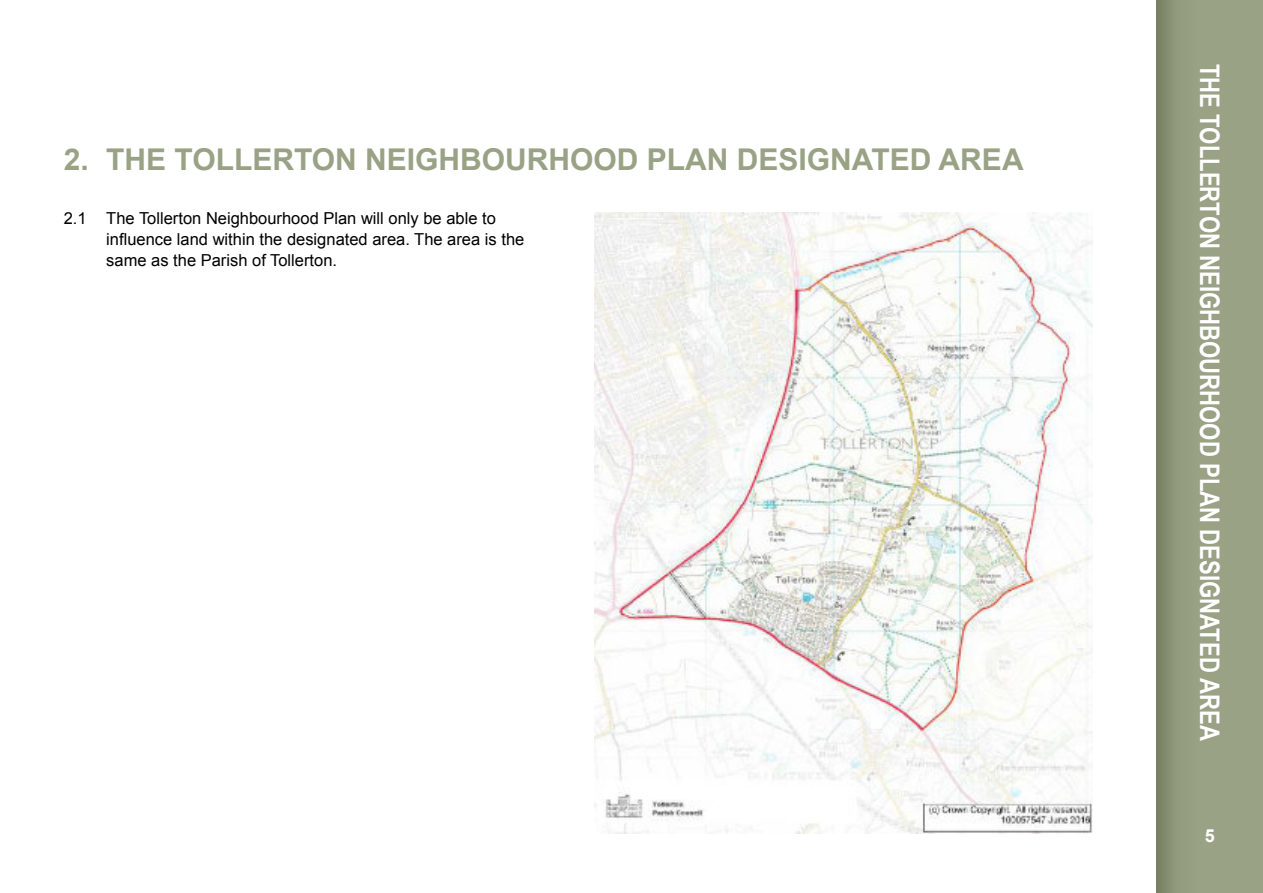
<style>
.page{position:relative;width:1263px;height:893px;background:#fff}
.page>*{position:absolute;margin:0;border:0;box-sizing:border-box;transform-origin:0 0}
.t1{font:700 30px "Arial";color:#99a285}
.t2{font:700 27px "Arial Narrow";color:#fff}
.t3{font:700 18px "Arial";color:#fff}
.t4{font:16.5px/21px "Arial";color:#000}
</style>
<div class="page">
<svg style="left:1157px;top:0;width:106px;height:893px;background:#949d80"></svg>
<img style="left:595px;top:213px;width:498px;height:621px">
<h1 class="t1" style="left:64px;top:148px;width:961px">2. THE TOLLERTON NEIGHBOURHOOD PLAN DESIGNATED AREA</h1>
<p class="t4" style="left:106px;top:210px;width:420px;text-indent:-43px">2.1 The Tollerton Neighbourhood Plan will only be able to influence land within the designated area. The area is the same as the Parish of Tollerton.</p>
<h2 class="t2" style="left:1220px;top:64px;width:678px;rotate:90deg">THE TOLLERTON NEIGHBOURHOOD PLAN DESIGNATED AREA</h2>
<p class="t3" style="left:1205px;top:829px;width:12px">5</p>
</div>
